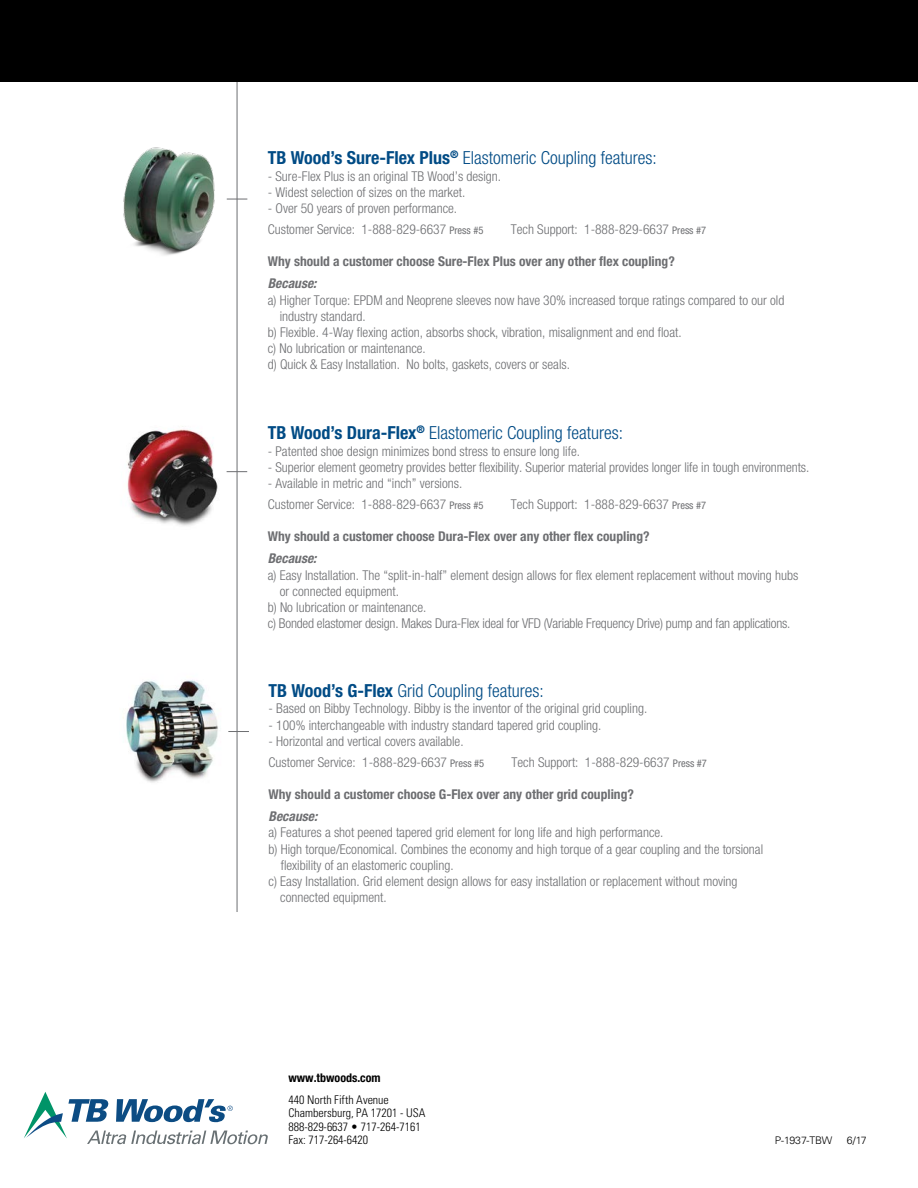
<style>
.page{position:relative;width:918px;height:1188px;background:#fff}
.page>*{position:absolute;margin:0;border:0;box-sizing:border-box;transform-origin:0 0}
.t1{font:300 condensed 18px "Helvetica Neue LT Std";color:#004b85}
.t2{font:300 condensed 13.5px/16.2px "Helvetica Neue LT Std";color:#6d6e71}
.t3{font:700 condensed 13.5px "Helvetica Neue LT Std";color:#6d6e71}
.t4{font:italic 700 condensed 13.5px "Helvetica Neue LT Std";color:#6d6e71}
.t5{font:300 condensed 12px "Univers LT Std";color:#000}
.t6{font:700 condensed 12px "Helvetica Neue LT Std";color:#000}
.t7{font:300 10.5px "Univers LT Std";letter-spacing:-.02em;color:#000}
.s1{font-weight:700}
.s2{font-weight:400;font-size:10.5px}
</style>
<div class="page">
<hr style="left:237px;top:79px;width:1px;height:833px;background:#6d6e71">
<svg style="left:227px;top:199px;width:20px;height:1px"></svg>
<svg style="left:227px;top:471px;width:20px;height:1px"></svg>
<img style="left:127px;top:426px;width:61px;height:100px">
<img style="left:123px;top:680px;width:95px;height:103px">
<svg style="left:228px;top:731px;width:21px;height:1px"></svg>
<div style="left:0;top:0;width:918px;height:82px;background:#000"></div>
<img style="left:123px;top:147px;width:92px;height:108px">
<svg style="left:24px;top:1092px;width:244px;height:52px"></svg>
<p class="t1" style="left:268px;top:148px;width:390px"><span class="s1">TB Wood’s Sure-Flex Plus</span><sup>®</sup> Elastomeric Coupling features:</p>
<p class="t2" style="left:268px;top:168px;width:235px">- Sure-Flex Plus is an original TB Wood’s design.</p>
<p class="t2" style="left:268px;top:184px;width:199px">- Widest selection of sizes on the market.</p>
<p class="t2" style="left:268px;top:200px;width:191px">- Over 50 years of proven performance.</p>
<p class="t2" style="left:268px;top:221px;width:217px">Customer Service: 1-888-829-6637 <span class="s2">Press #5</span></p>
<p class="t2" style="left:511px;top:221px;width:197px">Tech Support: 1-888-829-6637 <span class="s2">Press #7</span></p>
<p class="t3" style="left:268px;top:253px;width:409px">Why should a customer choose Sure-Flex Plus over any other flex coupling?</p>
<p class="t4" style="left:268px;top:275px;width:50px">Because:</p>
<p class="t2" style="left:280px;top:292px;width:506px;text-indent:-12px">a) Higher Torque: EPDM and Neoprene sleeves now have 30% increased torque ratings compared to our old industry standard.</p>
<p class="t2" style="left:268px;top:324px;width:415px">b) Flexible. 4-Way flexing action, absorbs shock, vibration, misalignment and end float.</p>
<p class="t2" style="left:268px;top:340px;width:304px">c) No lubrication or maintenance.<br>d) Quick &amp; Easy Installation. No bolts, gaskets, covers or seals.</p>
<p class="t1" style="left:268px;top:423px;width:357px"><span class="s1">TB Wood’s Dura-Flex</span><sup>®</sup> Elastomeric Coupling features:</p>
<p class="t2" style="left:268px;top:443px;width:314px">- Patented shoe design minimizes bond stress to ensure long life.</p>
<p class="t2" style="left:268px;top:459px;width:543px">- Superior element geometry provides better flexibility. Superior material provides longer life in tough environments.</p>
<p class="t2" style="left:268px;top:475px;width:196px">- Available in metric and “inch” versions.</p>
<p class="t2" style="left:268px;top:496px;width:217px">Customer Service: 1-888-829-6637 <span class="s2">Press #5</span></p>
<p class="t2" style="left:511px;top:496px;width:197px">Tech Support: 1-888-829-6637 <span class="s2">Press #7</span></p>
<p class="t3" style="left:268px;top:528px;width:383px">Why should a customer choose Dura-Flex over any other flex coupling?</p>
<p class="t4" style="left:268px;top:550px;width:50px">Because:</p>
<p class="t2" style="left:280px;top:567px;width:520px;text-indent:-12px">a) Easy Installation. The “split-in-half” element design allows for flex element replacement without moving hubs or connected equipment.</p>
<p class="t2" style="left:268px;top:599px;width:160px">b) No lubrication or maintenance.</p>
<p class="t2" style="left:268px;top:615px;width:524px">c) Bonded elastomer design. Makes Dura-Flex ideal for VFD (Variable Frequency Drive) pump and fan applications.</p>
<p class="t1" style="left:269px;top:680px;width:277px"><span class="s1">TB Wood’s G-Flex</span> Grid Coupling features:</p>
<p class="t2" style="left:269px;top:700px;width:380px">- Based on Bibby Technology. Bibby is the inventor of the original grid coupling.</p>
<p class="t2" style="left:269px;top:717px;width:334px">- 100% interchangeable with industry standard tapered grid coupling.</p>
<p class="t2" style="left:269px;top:733px;width:197px">- Horizontal and vertical covers available.</p>
<p class="t2" style="left:269px;top:754px;width:217px">Customer Service: 1-888-829-6637 <span class="s2">Press #5</span></p>
<p class="t2" style="left:512px;top:754px;width:197px">Tech Support: 1-888-829-6637 <span class="s2">Press #7</span></p>
<p class="t3" style="left:269px;top:786px;width:367px">Why should a customer choose G-Flex over any other grid coupling?</p>
<p class="t4" style="left:269px;top:808px;width:50px">Because:</p>
<p class="t2" style="left:269px;top:824px;width:396px">a) Features a shot peened tapered grid element for long life and high performance.</p>
<p class="t2" style="left:281px;top:841px;width:484px;text-indent:-12px">b) High torque/Economical. Combines the economy and high torque of a gear coupling and the torsional flexibility of an elastomeric coupling.</p>
<p class="t2" style="left:280px;top:873px;width:459px;text-indent:-12px">c) Easy Installation. Grid element design allows for easy installation or replacement without moving connected equipment.</p>
<p class="t6" style="left:288px;top:1070px;width:94px">www.tbwoods.com</p>
<p class="t5" style="left:288px;top:1092px;width:102px">440 North Fifth Avenue</p>
<p class="t5" style="left:288px;top:1106px;width:139px">Chambersburg, PA 17201 - USA</p>
<p class="t5" style="left:288px;top:1119px;width:134px">888-829-6637 • 717-264-7161</p>
<p class="t5" style="left:288px;top:1133px;width:81px">Fax: 717-264-6420</p>
<p class="t7" style="left:775px;top:1134px;width:59px">P-1937-TBW</p>
<p class="t7" style="left:847px;top:1134px;width:21px">6/17</p>
</div>
